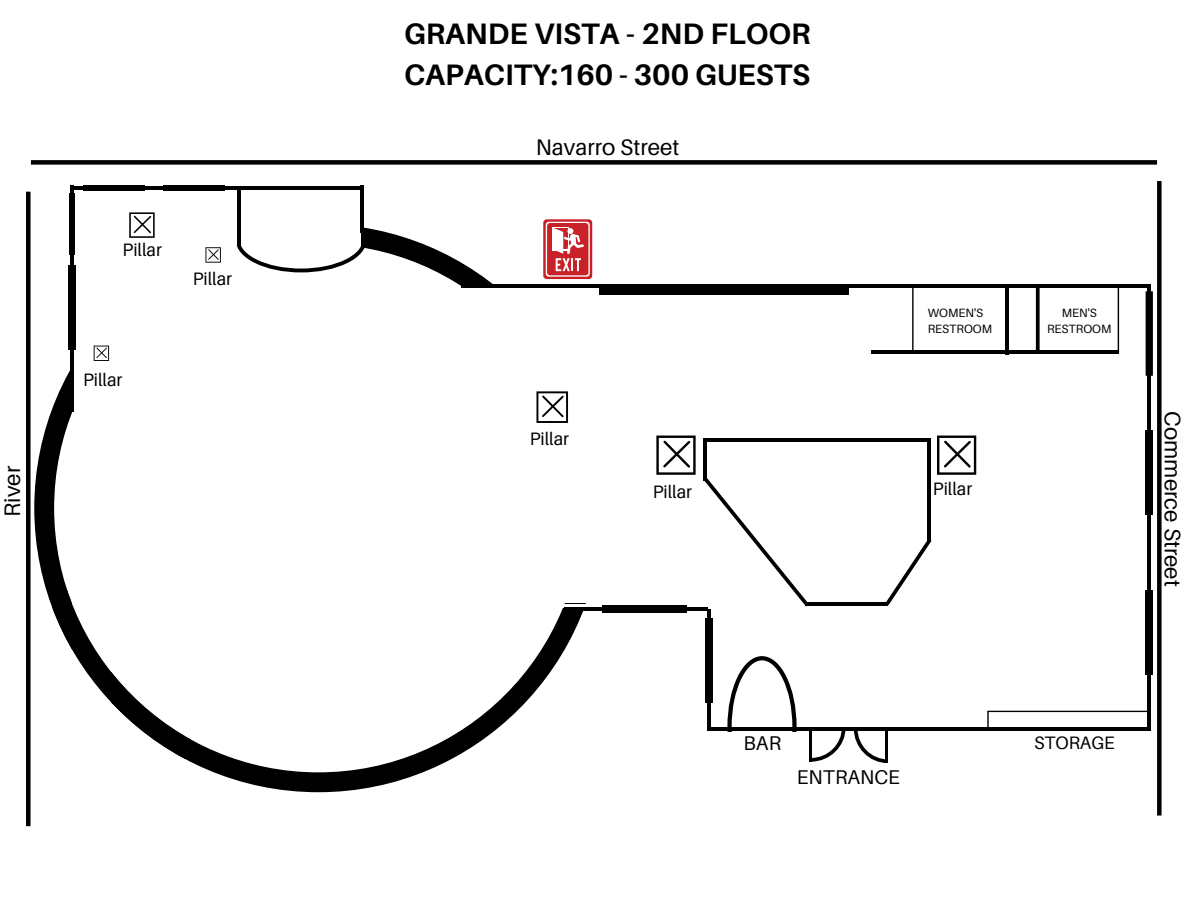
<style>
.page{position:relative;width:1188px;height:918px;background:#fff}
.page>*{position:absolute;margin:0;border:0;box-sizing:border-box;transform-origin:0 0}
.t1{font:700 29.55px/41.4px "Aileron";color:#000}
.t2{font:22.5px "Aileron";color:#000}
.t3{font:19.95px "Aileron";color:#000}
.t4{font:18px "Aileron";color:#000}
.t5{font:12px/16px "Aileron";color:#000}
</style>
<div class="page">
<hr style="left:462px;top:284px;width:688px;height:4px;background:#000">
<hr style="left:708px;top:727px;width:443px;height:4px;background:#000">
<hr style="left:1147px;top:285px;width:4px;height:444px;background:#000">
<svg style="left:193px;top:608px;width:390px;height:184px"></svg>
<svg style="left:129px;top:212px;width:26px;height:26px"></svg>
<hr style="left:70px;top:186px;width:291px;height:4px;background:#000">
<hr style="left:70px;top:186px;width:4px;height:226px;background:#000">
<hr style="left:237px;top:188px;width:4px;height:58px;background:#000">
<hr style="left:360px;top:185px;width:4px;height:47px;background:#000">
<div style="left:69px;top:265px;width:7px;height:85px;background:#000"></div>
<div style="left:83px;top:185px;width:62px;height:6px;background:#000"></div>
<div style="left:1146px;top:590px;width:7px;height:84px;background:#000"></div>
<svg style="left:912px;top:288px;width:207px;height:62px"></svg>
<hr style="left:1005px;top:286px;width:4px;height:69px;background:#000">
<svg style="left:811px;top:731px;width:35px;height:31px"></svg>
<hr style="left:810px;top:728px;width:2px;height:33px;background:#000">
<svg style="left:854px;top:731px;width:31px;height:32px"></svg>
<hr style="left:885px;top:729px;width:3px;height:34px;background:#000">
<svg style="left:987px;top:711px;width:160px;height:16px"></svg>
<hr style="left:871px;top:350px;width:248px;height:4px;background:#000">
<svg style="left:543px;top:219px;width:49px;height:60px"></svg>
<svg style="left:546px;top:222px;width:44px;height:55px"></svg>
<div style="left:547px;top:223px;width:41px;height:52px;background:#c82128;border-radius:3px"></div>
<div style="left:553px;top:227px;width:16px;height:23px;background:#fff"></div>
<svg style="left:554px;top:228px;width:30px;height:43px"></svg>
<svg style="left:937px;top:436px;width:39px;height:39px"></svg>
<svg style="left:1036px;top:288px;width:4px;height:62px"></svg>
<svg style="left:727px;top:656px;width:70px;height:76px"></svg>
<hr style="left:707px;top:609px;width:3px;height:122px;background:#000">
<hr style="left:564px;top:607px;width:144px;height:4px;background:#000">
<hr style="left:705px;top:438px;width:223px;height:4px;background:#000">
<hr style="left:806px;top:602px;width:82px;height:4px;background:#000">
<hr style="left:703px;top:438px;width:4px;height:43px;background:#000">
<hr style="left:928px;top:438px;width:3px;height:103px;background:#000">
<svg style="left:704px;top:478px;width:103px;height:128px"></svg>
<svg style="left:886px;top:539px;width:46px;height:66px"></svg>
<svg style="left:656px;top:436px;width:40px;height:39px"></svg>
<svg style="left:536px;top:391px;width:32px;height:32px"></svg>
<svg style="left:205px;top:247px;width:16px;height:16px"></svg>
<div style="left:163px;top:185px;width:62px;height:6px;background:#000"></div>
<div style="left:69px;top:193px;width:6px;height:62px;background:#000"></div>
<svg style="left:34px;top:333px;width:162px;height:430px"></svg>
<svg style="left:236px;top:227px;width:257px;height:61px"></svg>
<div style="left:602px;top:605px;width:85px;height:7px;background:#000"></div>
<div style="left:705px;top:618px;width:8px;height:85px;background:#000"></div>
<div style="left:599px;top:288px;width:250px;height:7px;background:#000"></div>
<div style="left:1146px;top:430px;width:7px;height:85px;background:#000"></div>
<div style="left:1146px;top:291px;width:7px;height:85px;background:#000"></div>
<div style="left:31px;top:160px;width:1126px;height:5px;background:#000"></div>
<div style="left:26px;top:192px;width:5px;height:634px;background:#000"></div>
<div style="left:1157px;top:181px;width:5px;height:635px;background:#000"></div>
<p class="t2" style="left:-2px;top:517px;width:52px;rotate:-90deg">River</p>
<p class="t4" style="left:123px;top:238px;width:41px">Pillar</p>
<p class="t4" style="left:193px;top:268px;width:41px">Pillar</p>
<p class="t4" style="left:83px;top:369px;width:41px">Pillar</p>
<h1 class="t1" style="left:404px;top:12px;width:408px">GRANDE VISTA - 2ND FLOOR<br>CAPACITY:160 - 300 GUESTS</h1>
<p class="t2" style="left:536px;top:133px;width:145px">Navarro Street</p>
<p class="t4" style="left:530px;top:428px;width:41px">Pillar</p>
<p class="t5" style="left:928px;top:305px;width:66px">WOMEN'S<br>RESTROOM</p>
<p class="t5" style="left:1047px;top:304px;width:66px;text-align:center">MEN'S<br>RESTROOM</p>
<p class="t4" style="left:653px;top:481px;width:41px">Pillar</p>
<p class="t4" style="left:933px;top:478px;width:41px">Pillar</p>
<p class="t2" style="left:1187px;top:411px;width:177px;rotate:90deg">Commerce Street</p>
<p class="t3" style="left:744px;top:731px;width:39px">BAR</p>
<p class="t3" style="left:797px;top:765px;width:105px">ENTRANCE</p>
<p class="t4" style="left:1034px;top:732px;width:82px">STORAGE</p>
</div>
